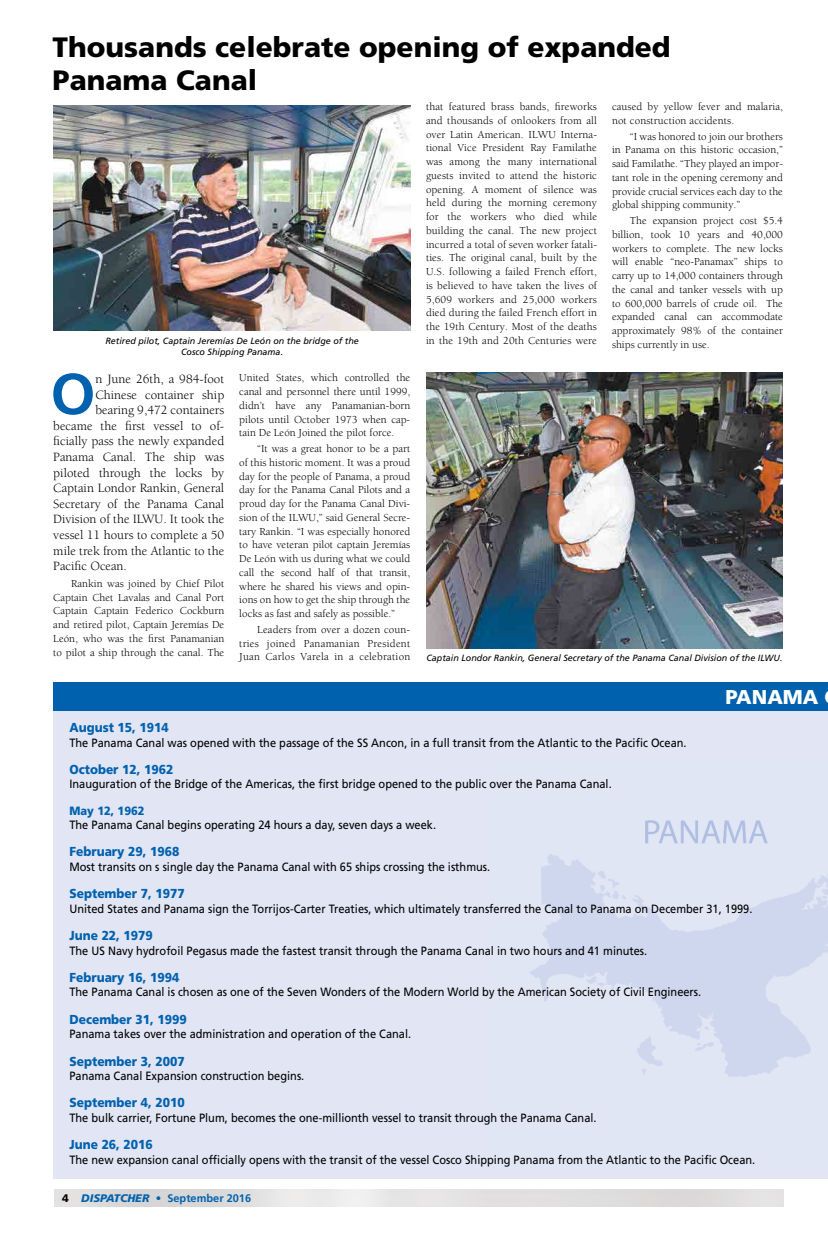
<style>
.page{position:relative;width:828px;height:1260px;background:#fff}
.page>*{position:absolute;margin:0;border:0;box-sizing:border-box;transform-origin:0 0}
.t1{font:700 57.7px "Frutiger";color:#0062af}
.t2{font:900 28px/33px "Frutiger";color:#000}
.t3{font:900 20px "Frutiger";color:#fff}
.t4{font:13px "Berkeley";color:#000}
.t5{font:900 13px "Frutiger";color:#0062af;scale:.92 1}
.t6{font:12px "Frutiger";color:#000;scale:.92 1}
.t7{font:900 12px "Frutiger";color:#0062af;scale:.92 1}
.t8{font:11px/13.8px "Berkeley";color:#000;text-align:justify}
.t9{font:700 11px "Frutiger";color:#0062af}
.t10{font:italic 9px/10.8px "Frutiger";color:#000;text-align:center}
.s1{font-weight:900;color:#000}
.s2{font-weight:900;font-style:italic}
</style>
<div class="page">
<div style="left:54px;top:682px;width:774px;height:497px;background:#e1e5f4"></div>
<img style="left:530px;top:820px;width:298px;height:257px">
<div style="left:53px;top:682px;width:775px;height:29px;background:#0062af"></div>
<img style="left:426px;top:372px;width:357px;height:277px">
<img style="left:53px;top:106px;width:357px;height:225px">
<h2 class="t2" style="left:53px;top:30px;width:620px">Thousands celebrate opening of expanded<br>Panama Canal</h2>
<p class="t10" style="left:105px;top:336px;width:255px">Retired pilot, Captain Jeremías De León on the bridge of the<br>Cosco Shipping Panama.</p>
<h1 class="t1" style="left:51px;top:360px;width:46px">O</h1>
<p class="t4" style="left:95px;top:372px;width:130px">n June 26th, a 984-foot</p>
<p class="t4" style="left:95px;top:388px;width:130px">Chinese container ship</p>
<p class="t4" style="left:95px;top:403px;width:130px">bearing 9,472 containers</p>
<p class="t4" style="left:53px;top:419px;width:173px">became the first vessel to of-</p>
<p class="t4" style="left:53px;top:434px;width:173px">ficially pass the newly expanded</p>
<p class="t4" style="left:53px;top:450px;width:172px">Panama Canal. The ship was</p>
<p class="t4" style="left:53px;top:466px;width:173px">piloted through the locks by</p>
<p class="t4" style="left:53px;top:481px;width:173px">Captain Londor Rankin, General</p>
<p class="t4" style="left:53px;top:497px;width:173px">Secretary of the Panama Canal</p>
<p class="t4" style="left:53px;top:512px;width:173px">Division of the ILWU. It took the</p>
<p class="t4" style="left:53px;top:528px;width:172px">vessel 11 hours to complete a 50</p>
<p class="t4" style="left:53px;top:544px;width:172px">mile trek from the Atlantic to the</p>
<p class="t4" style="left:53px;top:559px;width:75px">Pacific Ocean.</p>
<p class="t8" style="left:53px;top:577px;width:173px;text-indent:18px">Rankin was joined by Chief Pilot Captain Chet Lavalas and Canal Port Captain Captain Federico Cockburn and retired pilot, Captain Jeremías De León, who was the first Panamanian to pilot a ship through the canal. The</p>
<p class="t8" style="left:239px;top:371px;width:173px">United States, which controlled the canal and personnel there until 1999, didn’t have any Panamanian-born pilots until October 1973 when cap&shy;tain De León Joined the pilot force.</p>
<p class="t8" style="left:239px;top:442px;width:173px;text-indent:18px">“It was a great honor to be a part of this historic moment. It was a proud day for the people of Panama, a proud day for the Panama Canal Pilots and a proud day for the Panama Canal Divi&shy;sion of the ILWU,” said General Secre&shy;tary Rankin. “I was especially honored to have veteran pilot captain Jeremías De León with us during what we could call the second half of that transit, where he shared his views and opin&shy;ions on how to get the ship through the locks as fast and safely as possible.”</p>
<p class="t8" style="left:239px;top:623px;width:173px;text-indent:18px">Leaders from over a dozen coun&shy;tries joined Panamanian President Juan Carlos Varela in a celebration</p>
<p class="t8" style="left:426px;top:100px;width:173px">that featured brass bands, fireworks and thousands of onlookers from all over Latin American. ILWU Interna&shy;tional Vice President Ray Familathe was among the many international guests invited to attend the historic opening. A moment of silence was held during the morning ceremony for the workers who died while building the canal. The new project incurred a total of seven worker fatali&shy;ties. The original canal, built by the U.S. following a failed French effort, is believed to have taken the lives of 5,609 workers and 25,000 workers died during the failed French effort in the 19th Century. Most of the deaths in the 19th and 20th Centuries were</p>
<p class="t8" style="left:612px;top:100px;width:173px">caused by yellow fever and malaria, not construction accidents.</p>
<p class="t8" style="left:612px;top:129px;width:173px;text-indent:18px">“I was honored to join our brothers in Panama on this historic occasion,” said Familathe. “They played an impor&shy;tant role in the opening ceremony and provide crucial services each day to the global shipping community.”</p>
<p class="t8" style="left:612px;top:214px;width:173px;text-indent:18px">The expansion project cost $5.4 billion, took 10 years and 40,000 workers to complete. The new locks will enable “neo-Panamax” ships to carry up to 14,000 containers through the canal and tanker vessels with up to 600,000 barrels of crude oil. The expanded canal can accommodate approximately 98% of the container ships currently in use.</p>
<p class="t10" style="left:426px;top:653px;width:358px">Captain Londor Rankin, General Secretary of the Panama Canal Division of the ILWU.</p>
<h3 class="t3" style="left:726px;top:685px;width:94px">PANAMA</h3>
<p class="t5" style="left:69px;top:720px;width:110px">August 15, 1914</p>
<p class="t6" style="left:69px;top:735px;width:672px">The Panama Canal was opened with the passage of the SS Ancon, in a full transit from the Atlantic to the Pacific Ocean.</p>
<p class="t5" style="left:69px;top:762px;width:115px">October 12, 1962</p>
<p class="t6" style="left:69px;top:777px;width:591px">Inauguration of the Bridge of the Americas, the first bridge opened to the public over the Panama Canal.</p>
<p class="t7" style="left:69px;top:803px;width:83px">May 12, 1962</p>
<p class="t6" style="left:69px;top:818px;width:400px">The Panama Canal begins operating 24 hours a day, seven days a week.</p>
<p class="t5" style="left:69px;top:844px;width:121px">February 29, 1968</p>
<p class="t6" style="left:69px;top:860px;width:459px">Most transits on s single day the Panama Canal with 65 ships crossing the isthmus.</p>
<p class="t5" style="left:69px;top:886px;width:127px">September 7, 1977</p>
<p class="t6" style="left:69px;top:901px;width:744px">United States and Panama sign the Torrijos-Carter Treaties, which ultimately transferred the Canal to Panama on December 31, 1999.</p>
<p class="t5" style="left:69px;top:928px;width:92px">June 22, 1979</p>
<p class="t6" style="left:69px;top:943px;width:630px">The US Navy hydrofoil Pegasus made the fastest transit through the Panama Canal in two hours and 41 minutes.</p>
<p class="t5" style="left:69px;top:970px;width:121px">February 16, 1994</p>
<p class="t6" style="left:69px;top:985px;width:688px">The Panama Canal is chosen as one of the Seven Wonders of the Modern World by the American Society of Civil Engineers.</p>
<p class="t5" style="left:69px;top:1011px;width:129px">December 31, 1999</p>
<p class="t6" style="left:69px;top:1027px;width:373px">Panama takes over the administration and operation of the Canal.</p>
<p class="t5" style="left:69px;top:1053px;width:127px">September 3, 2007</p>
<p class="t6" style="left:69px;top:1069px;width:257px">Panama Canal Expansion construction begins.</p>
<p class="t5" style="left:69px;top:1095px;width:127px">September 4, 2010</p>
<p class="t6" style="left:69px;top:1111px;width:575px">The bulk carrier, Fortune Plum, becomes the one-millionth vessel to transit through the Panama Canal.</p>
<p class="t5" style="left:69px;top:1137px;width:92px">June 26, 2016</p>
<p class="t6" style="left:69px;top:1153px;width:747px">The new expansion canal officially opens with the transit of the vessel Cosco Shipping Panama from the Atlantic to the Pacific Ocean.</p>
<p class="t9" style="left:62px;top:1192px;width:190px"><span class="s1">4</span> <span class="s2">DISPATCHER</span> • September 2016</p>
</div>
